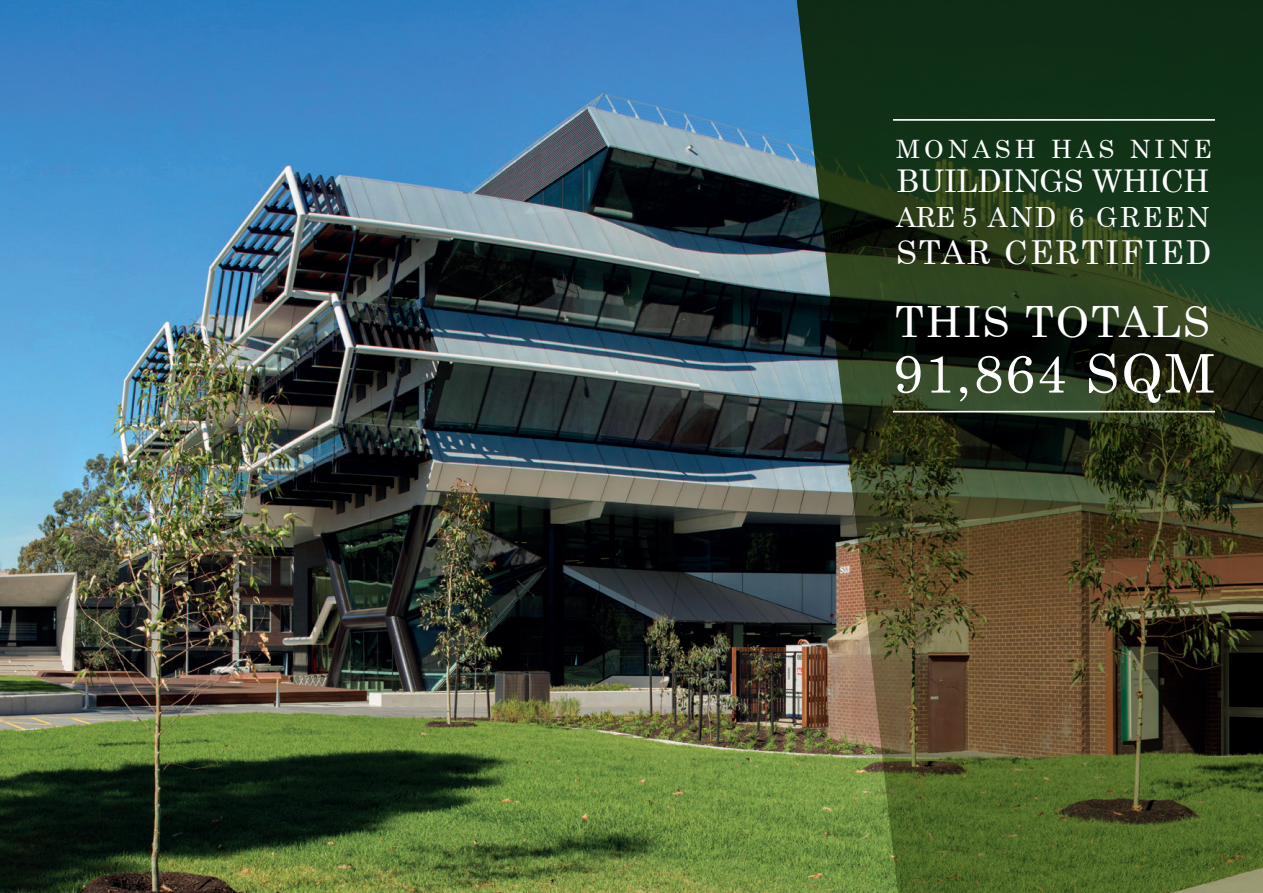
<style>
.page{position:relative;width:1263px;height:893px;background:#fff}
.page>*{position:absolute;margin:0;border:0;box-sizing:border-box;transform-origin:0 0}
.t1{font:53.25px "Century Schoolbook";letter-spacing:.04em;color:#fff}
.t2{font:43.2px "Century Schoolbook";letter-spacing:.04em;color:#fff}
.t3{font:33px "Century Schoolbook";letter-spacing:.06em;color:#fff}
.t4{font:31.35px "Century Schoolbook";letter-spacing:-.005em;color:#fff}
.t5{font:27.75px "Century Schoolbook";letter-spacing:.08em;color:#fff}
.t6{font:25.35px "Century Schoolbook";letter-spacing:.16em;color:#fff}
</style>
<div class="page">
<img style="left:0;top:0;width:795px;height:893px">
<img style="left:795px;top:0;width:468px;height:893px">
<hr style="left:893px;top:411px;width:322px;height:1px;background:#fff">
<hr style="left:893px;top:119px;width:322px;height:2px;background:#fff">
<p class="t6" style="left:896px;top:133px;width:317px">MONASH HAS NINE</p>
<p class="t4" style="left:896px;top:161px;width:315px">BUILDINGS WHICH</p>
<p class="t5" style="left:896px;top:199px;width:315px">ARE 5 AND 6 GREEN</p>
<p class="t3" style="left:896px;top:232px;width:317px">STAR CERTIFIED</p>
<h2 class="t2" style="left:895px;top:295px;width:316px">THIS TOTALS</h2>
<h1 class="t1" style="left:893px;top:340px;width:323px">91,864 SQM</h1>
</div>
